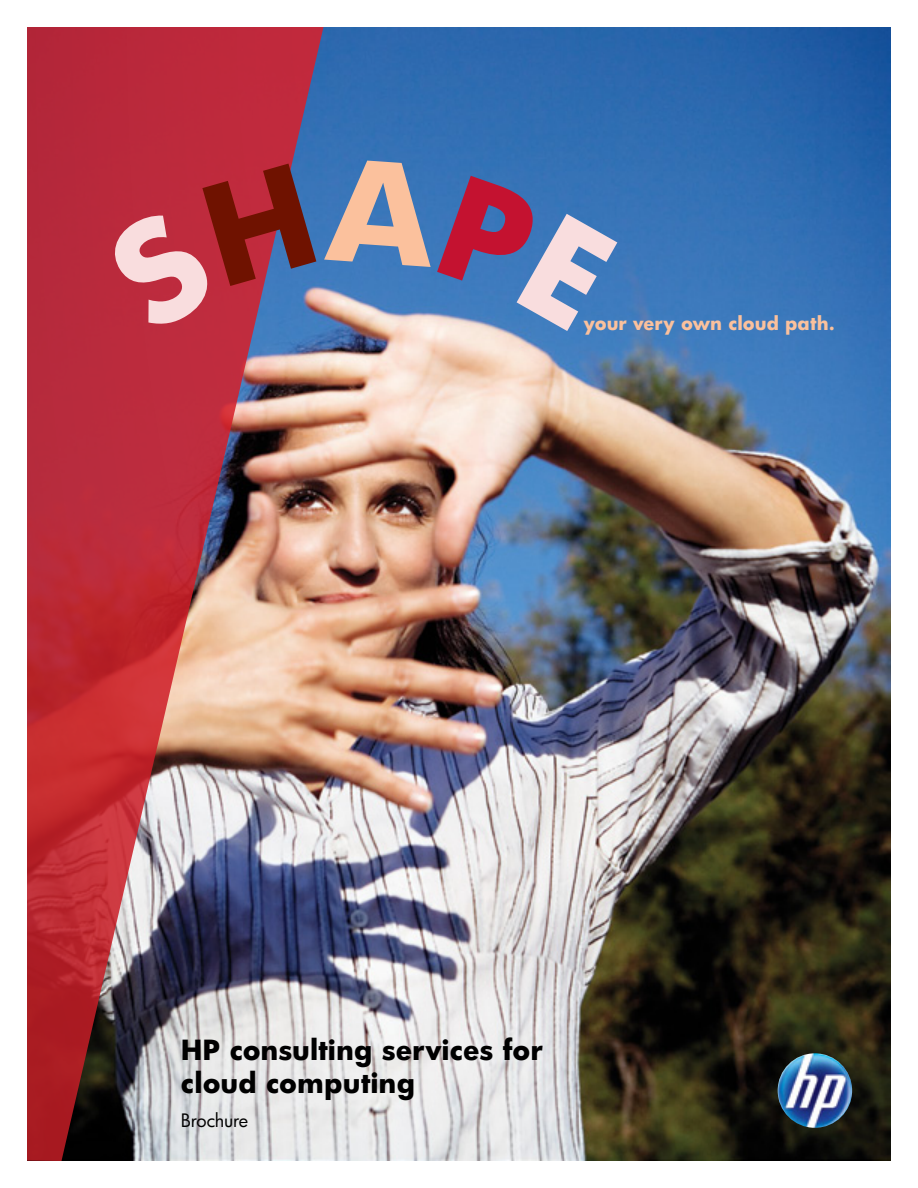
<style>
.page{position:relative;width:918px;height:1188px;background:#fff}
.page>*{position:absolute;margin:0;border:0;box-sizing:border-box;transform-origin:0 0}
.t1{font:700 27px/33px "HP Futura";color:#000}
.t2{font:700 18px "HP Futura";color:#fbc19d}
.t3{font:18px "HP Futura";letter-spacing:-.015em;color:#000}
</style>
<div class="page">
<img style="left:324px;top:27px;width:567px;height:1134px">
<img style="left:27px;top:27px;width:297px;height:1134px">
<img style="left:778px;top:1053px;width:74px;height:75px;border-radius:37px">
<svg style="left:99px;top:164px;width:217px;height:171px;background:#a43a56"></svg>
<svg style="left:324px;top:158px;width:293px;height:173px;background:#467dbb"></svg>
<p class="t2" style="left:584px;top:311px;width:253px">your very own cloud path.</p>
<p class="t1" style="left:181px;top:1032px;width:363px">HP consulting services for cloud computing</p>
<p class="t3" style="left:181px;top:1108px;width:69px">Brochure</p>
</div>
